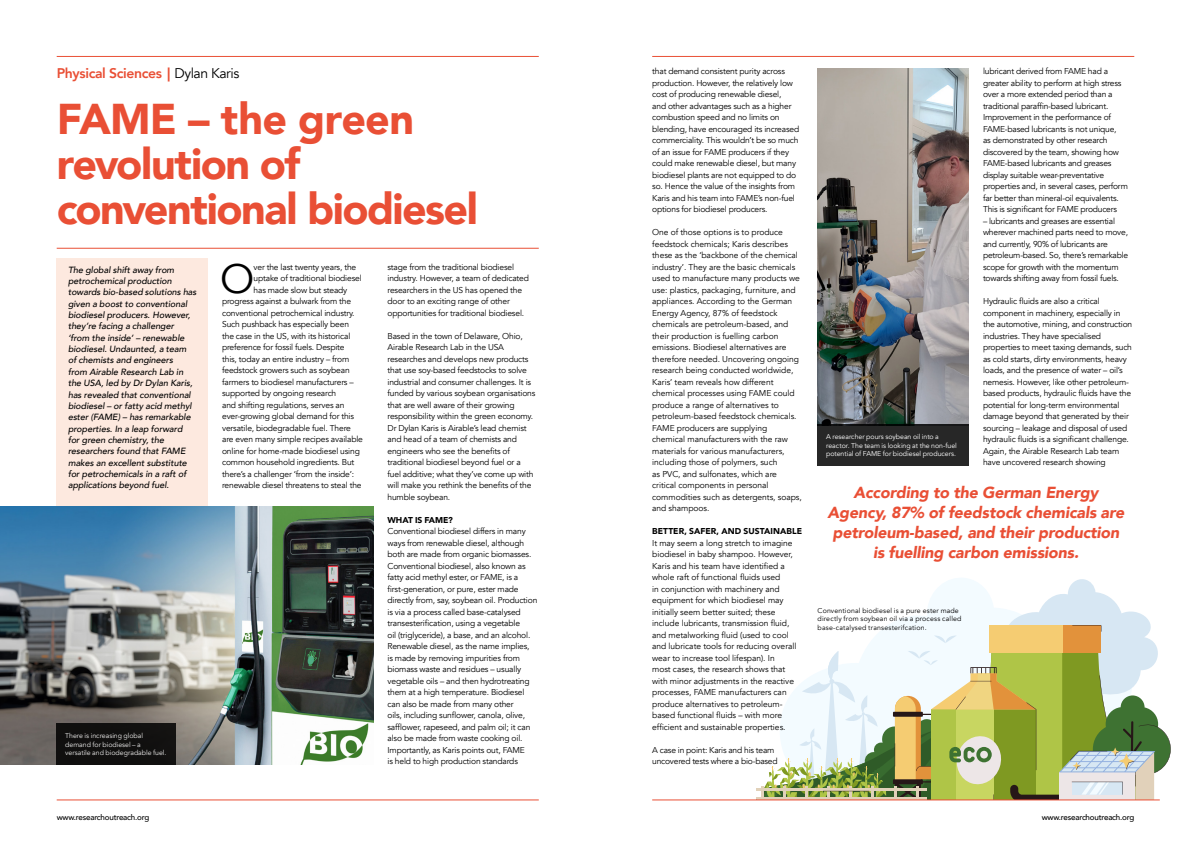
<style>
.page{position:relative;width:1191px;height:842px;background:#fff}
.page>*{position:absolute;margin:0;border:0;box-sizing:border-box;transform-origin:0 0}
.t1{font:900 43px/45px "Avenir";letter-spacing:-.035em;color:#e94f35}
.t2{font:41px "Avenir";color:#000}
.t3{font:italic 900 16px/20px "Avenir";letter-spacing:-.01em;color:#e94f35;text-align:center}
.t4{font:800 14px "Avenir";letter-spacing:-.025em;color:#e94f35}
.t5{font:italic 500 9px/11.3px "Avenir";letter-spacing:-.005em;color:#000}
.t6{font:8.5px/11.5px "Avenir";letter-spacing:-.02em;color:#000}
.t7{font:900 8.5px "Avenir";letter-spacing:.005em;color:#000}
.t8{font:500 8px "Avenir";letter-spacing:-.025em;color:#000}
.t9{font:7px/8.5px "Avenir";letter-spacing:-.005em;color:#fff}
.t10{font:7px/8.5px "Avenir";letter-spacing:.02em;color:#000}
.s1{font-weight:900}
.s2{font-weight:400;color:#000}
</style>
<div class="page">
<hr style="left:57px;top:800px;width:482px;height:1px;background:#e94f35">
<hr style="left:652px;top:56px;width:482px;height:1px;background:#e94f35">
<hr style="left:57px;top:56px;width:482px;height:1px;background:#e94f35">
<svg style="left:756px;top:578px;width:414px;height:222px"></svg>
<hr style="left:57px;top:248px;width:482px;height:1px;background:#e94f35">
<div style="left:57px;top:258px;width:151px;height:506px;background:#fde9df"></div>
<img style="left:0;top:506px;width:373px;height:258px">
<img style="left:817px;top:69px;width:152px;height:355px">
<div style="left:817px;top:424px;width:152px;height:41px;background:#272727"></div>
<div style="left:57px;top:723px;width:119px;height:41px;background:#100f0f"></div>
<hr style="left:652px;top:800px;width:507px;height:1px;background:#e94f35">
<h3 class="t4" style="left:57px;top:63px;width:184px">Physical Sciences<span class="s1">︱</span><span class="s2">Dylan Karis</span></h3>
<h1 class="t1" style="left:57px;top:95px;width:422px">FAME – the green revolution of conventional biodiesel</h1>
<p class="t5" style="left:68px;top:264px;width:130px">The global shift away from petrochemical production towards bio-based solutions has given a boost to conventional biodiesel producers. However, they’re facing a challenger ‘from the inside’ – renewable biodiesel. Undaunted, a team of chemists and engineers<br>from Airable Research Lab in the USA, led by Dr Dylan Karis, has revealed that conventional biodiesel – or fatty acid methyl ester (FAME) – has remarkable properties. In a leap forward<br>for green chemistry, the researchers found that FAME makes an excellent substitute for petrochemicals in a raft of applications beyond fuel.</p>
<p class="t9" style="left:65px;top:732px;width:103px">There is increasing global demand for biodiesel – a versatile and biodegradable fuel.</p>
<h2 class="t2" style="left:220px;top:254px;width:36px">O</h2>
<p class="t6" style="left:253px;top:261px;width:104px">ver the last twenty years, the</p>
<p class="t6" style="left:253px;top:273px;width:110px">uptake of traditional biodiesel</p>
<p class="t6" style="left:253px;top:284px;width:95px">has made slow but steady</p>
<p class="t6" style="left:222px;top:296px;width:130px">progress against a bulwark from the</p>
<p class="t6" style="left:222px;top:307px;width:134px">conventional petrochemical industry.</p>
<p class="t6" style="left:222px;top:319px;width:128px">Such pushback has especially been</p>
<p class="t6" style="left:222px;top:330px;width:130px">the case in the US, with its historical</p>
<p class="t6" style="left:222px;top:342px;width:124px">preference for fossil fuels. Despite</p>
<p class="t6" style="left:222px;top:353px;width:129px">this, today an entire industry – from</p>
<p class="t6" style="left:222px;top:365px;width:129px">feedstock growers such as soybean</p>
<p class="t6" style="left:222px;top:376px;width:133px">farmers to biodiesel manufacturers –</p>
<p class="t6" style="left:222px;top:388px;width:116px">supported by ongoing research</p>
<p class="t6" style="left:222px;top:399px;width:124px">and shifting regulations, serves an</p>
<p class="t6" style="left:222px;top:411px;width:133px">ever-growing global demand for this</p>
<p class="t6" style="left:222px;top:422px;width:130px">versatile, biodegradable fuel. There</p>
<p class="t6" style="left:222px;top:434px;width:142px">are even many simple recipes available</p>
<p class="t6" style="left:222px;top:445px;width:139px">online for home-made biodiesel using</p>
<p class="t6" style="left:222px;top:457px;width:134px">common household ingredients. But</p>
<p class="t6" style="left:222px;top:468px;width:134px">there’s a challenger ‘from the inside’:</p>
<p class="t6" style="left:222px;top:480px;width:141px">renewable diesel threatens to steal the</p>
<p class="t6" style="left:387px;top:261px;width:143px">stage from the traditional biodiesel industry. However, a team of dedicated researchers in the US has opened the door to an exciting range of other opportunities for traditional biodiesel.</p>
<p class="t6" style="left:387px;top:330px;width:149px">Based in the town of Delaware, Ohio, Airable Research Lab in the USA researches and develops new products that use soy-based feedstocks to solve industrial and consumer challenges. It is funded by various soybean organisations that are well aware of their growing responsibility within the green economy.<br>Dr Dylan Karis is Airable’s lead chemist and head of a team of chemists and engineers who see the benefits of traditional biodiesel beyond fuel or a fuel additive; what they’ve come up with will make you rethink the benefits of the humble soybean.</p>
<p class="t7" style="left:387px;top:513px;width:67px">WHAT IS FAME?</p>
<p class="t6" style="left:387px;top:526px;width:151px">Conventional biodiesel differs in many ways from renewable diesel, although both are made from organic biomasses.<br>Conventional biodiesel, also known as fatty acid methyl ester, or FAME, is a first-generation, or pure, ester made directly from, say, soybean oil. Production is via a process called base-catalysed transesterification, using a vegetable<br>oil (triglyceride), a base, and an alcohol.<br>Renewable diesel, as the name implies,<br>is made by removing impurities from biomass waste and residues – usually vegetable oils – and then hydrotreating them at a high temperature. Biodiesel can also be made from many other<br>oils, including sunflower, canola, olive, safflower, rapeseed, and palm oil; it can also be made from waste cooking oil.<br>Importantly, as Karis points out, FAME<br>is held to high production standards</p>
<p class="t6" style="left:652px;top:66px;width:149px">that demand consistent purity across production. However, the relatively low cost of producing renewable diesel,<br>and other advantages such as a higher combustion speed and no limits on blending, have encouraged its increased commerciality. This wouldn’t be so much of an issue for FAME producers if they could make renewable diesel, but many biodiesel plants are not equipped to do so. Hence the value of the insights from Karis and his team into FAME’s non-fuel options for biodiesel producers.</p>
<p class="t6" style="left:652px;top:227px;width:151px">One of those options is to produce feedstock chemicals; Karis describes these as the ‘backbone of the chemical industry’. They are the basic chemicals used to manufacture many products we use: plastics, packaging, furniture, and appliances. According to the German Energy Agency, 87% of feedstock chemicals are petroleum-based, and their production is fuelling carbon emissions. Biodiesel alternatives are therefore needed. Uncovering ongoing research being conducted worldwide, Karis’ team reveals how different chemical processes using FAME could produce a range of alternatives to petroleum-based feedstock chemicals.<br>FAME producers are supplying chemical manufacturers with the raw materials for various manufacturers, including those of polymers, such<br>as PVC, and sulfonates, which are critical components in personal commodities such as detergents, soaps, and shampoos.</p>
<p class="t7" style="left:652px;top:524px;width:151px">BETTER, SAFER, AND SUSTAINABLE</p>
<p class="t6" style="left:652px;top:537px;width:146px">It may seem a long stretch to imagine biodiesel in baby shampoo. However, Karis and his team have identified a whole raft of functional fluids used<br>in conjunction with machinery and equipment for which biodiesel may initially seem better suited; these include lubricants, transmission fluid, and metalworking fluid (used to cool and lubricate tools for reducing overall wear to increase tool lifespan). In<br>most cases, the research shows that with minor adjustments in the reactive processes, FAME manufacturers can produce alternatives to petroleum&shy;based functional fluids – with more efficient and sustainable properties.</p>
<p class="t6" style="left:652px;top:744px;width:127px">A case in point: Karis and his team uncovered tests where a bio-based</p>
<p class="t6" style="left:983px;top:66px;width:146px">lubricant derived from FAME had a greater ability to perform at high stress over a more extended period than a traditional paraffin-based lubricant.<br>Improvement in the performance of FAME-based lubricants is not unique,<br>as demonstrated by other research discovered by the team, showing how FAME-based lubricants and greases display suitable wear-preventative properties and, in several cases, perform far better than mineral-oil equivalents.<br>This is significant for FAME producers</p>
<p class="t6" style="left:983px;top:215px;width:147px">– lubricants and greases are essential wherever machined parts need to move, and currently, 90% of lubricants are petroleum-based. So, there’s remarkable scope for growth with the momentum towards shifting away from fossil fuels.</p>
<p class="t6" style="left:983px;top:296px;width:151px">Hydraulic fluids are also a critical component in machinery, especially in the automotive, mining, and construction industries. They have specialised properties to meet taxing demands, such as cold starts, dirty environments, heavy loads, and the presence of water – oil’s nemesis. However, like other petroleum&shy;based products, hydraulic fluids have the potential for long-term environmental damage beyond that generated by their sourcing – leakage and disposal of used hydraulic fluids is a significant challenge.<br>Again, the Airable Research Lab team have uncovered research showing</p>
<h3 class="t3" style="left:827px;top:482px;width:298px">According to the German Energy Agency, 87% of feedstock chemicals are petroleum-based, and their production is fuelling carbon emissions.</h3>
<p class="t9" style="left:826px;top:433px;width:132px">A researcher pours soybean oil into a reactor. The team is looking at the non-fuel potential of FAME for biodiesel producers.</p>
<p class="t10" style="left:817px;top:606px;width:145px">Conventional biodiesel is a pure ester made directly from soybean oil via a process called base-catalysed transesterifcation.</p>
<p class="t8" style="left:57px;top:810px;width:94px">www.researchoutreach.org</p>
<p class="t8" style="left:1041px;top:810px;width:94px">www.researchoutreach.org</p>
</div>
